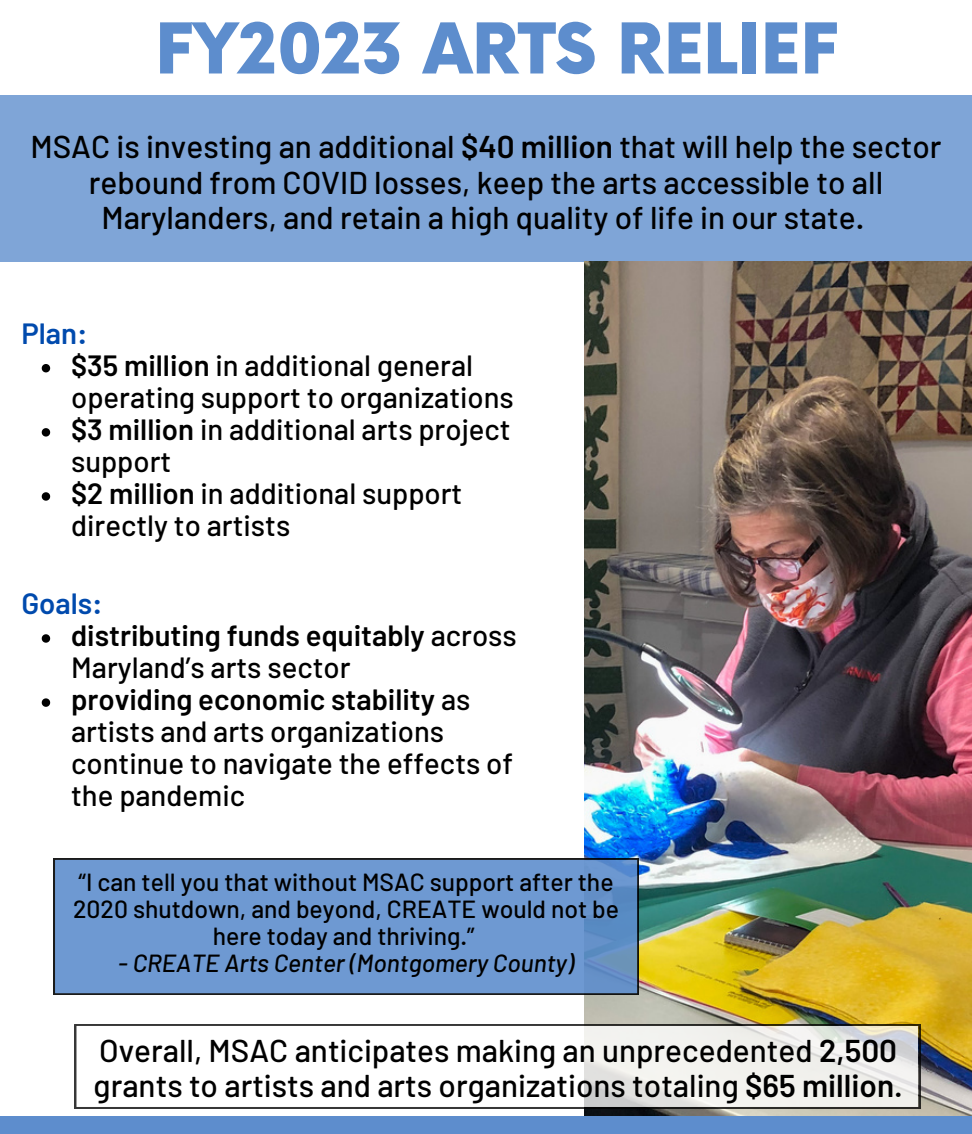
<style>
.page{position:relative;width:972px;height:1134px;background:#fff}
.page>*{position:absolute;margin:0;border:0;box-sizing:border-box;transform-origin:0 0}
.t1{font:900 68.17px "Now";color:#5d8dcd}
.t2{font:500 31.5px/35.6px "Barlow";color:#000;text-align:center}
.t3{font:500 29.25px/31.9px "Barlow";color:#000}
.t4{font:600 29.25px "Barlow";color:#004aad}
.t5{font:500 24.75px/27px "Barlow";color:#000;text-align:center}
.t6{font:italic 500 24.75px "Barlow";color:#000}
.s1{font-weight:600}
</style>
<div class="page">
<div style="left:0;top:95px;width:972px;height:167px;background:#7fa5d7"></div>
<img style="left:584px;top:262px;width:388px;height:855px">
<div style="left:0;top:1117px;width:972px;height:17px;background:#5d8dcd"></div>
<svg style="left:42px;top:634px;width:8px;height:9px"></svg>
<svg style="left:42px;top:698px;width:8px;height:9px"></svg>
<svg style="left:53px;top:858px;width:586px;height:137px;background:#6a93ca"></svg>
<svg style="left:75px;top:1024px;width:845px;height:85px"></svg>
<svg style="left:42px;top:364px;width:8px;height:8px"></svg>
<svg style="left:42px;top:428px;width:8px;height:9px"></svg>
<svg style="left:42px;top:492px;width:8px;height:9px"></svg>
<h1 class="t1" style="left:155px;top:12px;width:684px">FY2023 ARTS RELIEF</h1>
<p class="t2" style="left:30px;top:128px;width:913px">MSAC is investing an additional <span class="s1">$40 million</span> that will help the sector rebound from COVID losses, keep the arts accessible to all<br>Marylanders, and retain a high quality of life in our state.</p>
<p class="t4" style="left:21px;top:315px;width:68px">Plan:</p>
<p class="t3" style="left:71px;top:348px;width:444px"><span class="s1">$35 million</span> in additional general operating support to organizations <span class="s1">$3 million</span> in additional arts project support<br><span class="s1">$2 million</span> in additional support directly to artists</p>
<p class="t4" style="left:21px;top:585px;width:83px">Goals:</p>
<p class="t3" style="left:71px;top:618px;width:447px"><span class="s1">distributing funds equitably</span> across<br>Maryland’s arts sector<br><span class="s1">providing economic stability</span> as artists and arts organizations continue to navigate the effects of the pandemic</p>
<p class="t5" style="left:73px;top:868px;width:547px">“I can tell you that without MSAC support after the<br>2020 shutdown, and beyond, CREATE would not be here today and thriving.”</p>
<p class="t6" style="left:118px;top:948px;width:457px">- CREATE Arts Center (Montgomery County)</p>
<p class="t2" style="left:94px;top:1031px;width:811px;text-align:left">Overall, MSAC anticipates making an unprecedented <span class="s1">2,500 </span>grants to artists and arts organizations totaling <span class="s1">$65 million</span>.</p>
</div>
